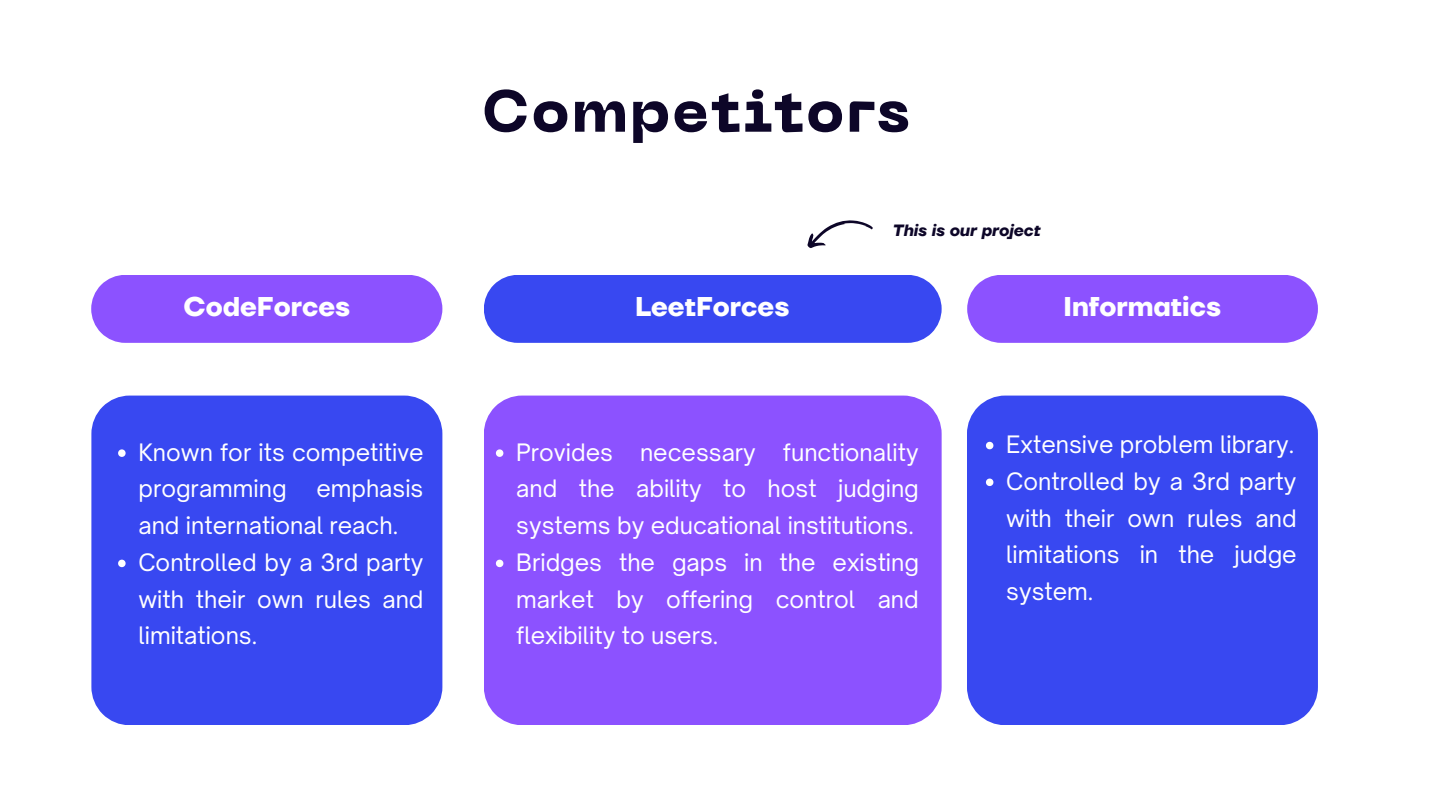
<style>
.page{position:relative;width:1440px;height:810px;background:#fff}
.page>*{position:absolute;margin:0;border:0;box-sizing:border-box;transform-origin:0 0}
.t1{font:800 59.2px "PP Neue Machina";letter-spacing:.03em;color:#0d0628}
.t2{font:700 27px "TT Firs Neue";color:#fff}
.t3{font:23px/36.8px "Open Sauce One";color:#fff;text-align:justify}
.t4{font:italic 700 16.3px "TT Firs Neue";color:#0d0628}
</style>
<div class="page">
<div style="left:91px;top:396px;width:351px;height:329px;background:#3848f1"></div>
<div style="left:484px;top:396px;width:457px;height:329px;background:#8c52ff"></div>
<div style="left:967px;top:396px;width:351px;height:329px;background:#3848f1"></div>
<div style="left:91px;top:275px;width:351px;height:68px;background:#8c52ff"></div>
<div style="left:967px;top:275px;width:351px;height:68px;background:#8c52ff"></div>
<div style="left:484px;top:275px;width:457px;height:68px;background:#3848f1"></div>
<svg style="left:807px;top:220px;width:66px;height:28px"></svg>
<svg style="left:496px;top:449px;width:7px;height:8px"></svg>
<svg style="left:496px;top:560px;width:7px;height:7px"></svg>
<svg style="left:118px;top:449px;width:8px;height:8px"></svg>
<svg style="left:118px;top:560px;width:8px;height:7px"></svg>
<svg style="left:986px;top:442px;width:7px;height:7px"></svg>
<svg style="left:986px;top:479px;width:7px;height:7px"></svg>
<p class="t1" style="left:482px;top:88px;width:429px">Competitors</p>
<p class="t4" style="left:892px;top:221px;width:149px">This is our project</p>
<p class="t2" style="left:183px;top:290px;width:168px">CodeForces</p>
<p class="t2" style="left:635px;top:290px;width:156px">LeetForces</p>
<p class="t2" style="left:1064px;top:290px;width:159px">Informatics</p>
<p class="t3" style="left:138px;top:433px;width:287px">Known for its competitive programming</p>
<p class="t3" style="left:138px;top:470px;width:286px;text-indent:178px">emphasis and international reach.</p>
<p class="t3" style="left:138px;top:544px;width:287px">Controlled by a 3rd party with their own rules and limitations.</p>
<p class="t3" style="left:516px;top:433px;width:404px">Provides necessary functionality and the ability to host judging systems by educational institutions.</p>
<p class="t3" style="left:516px;top:544px;width:404px">Bridges the gaps in the existing market by offering control and flexibility to users.</p>
<p class="t3" style="left:1006px;top:426px;width:290px">Extensive problem library.</p>
<p class="t3" style="left:1006px;top:463px;width:292px">Controlled by a 3rd party with their own rules and limitations in the judge system.</p>
</div>
